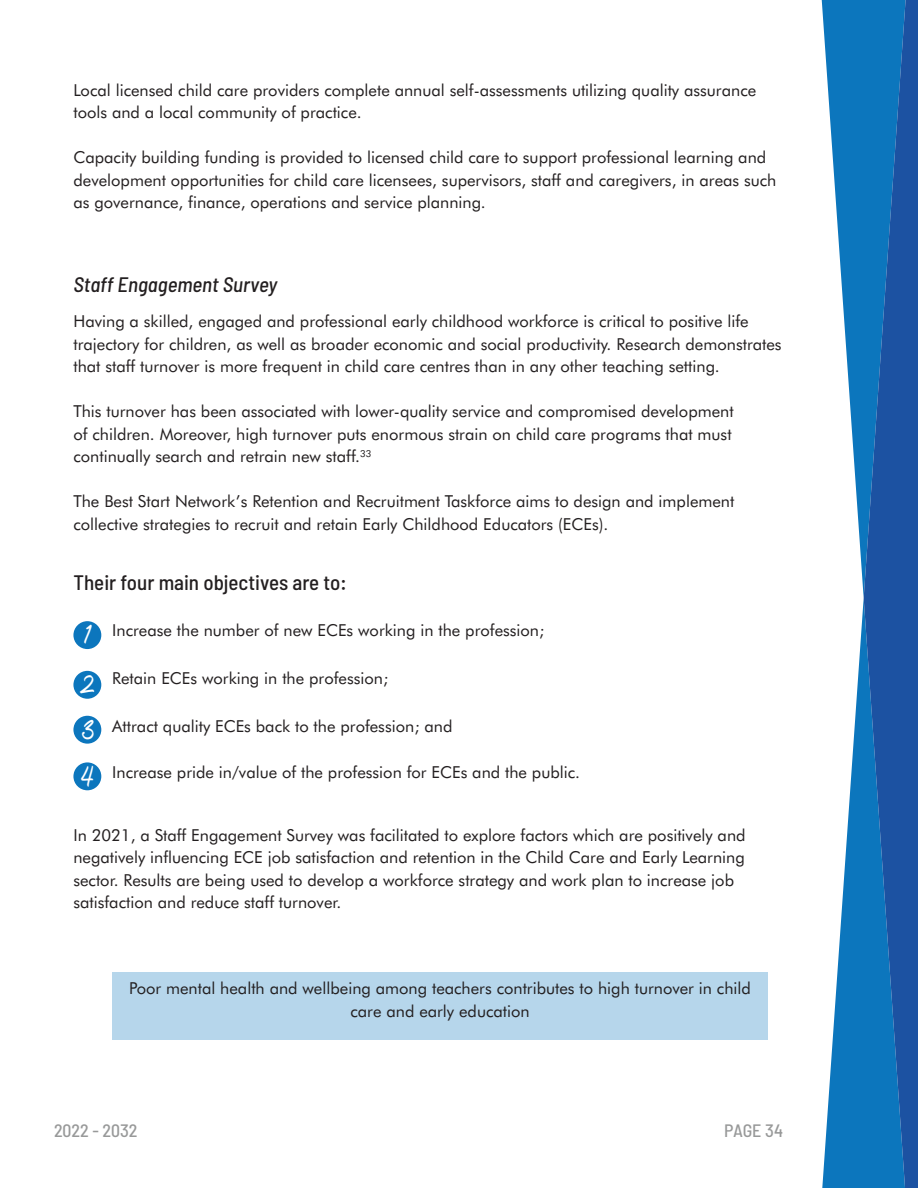
<style>
.page{position:relative;width:918px;height:1188px;background:#fff}
.page>*{position:absolute;margin:0;border:0;box-sizing:border-box;transform-origin:0 0}
.t1{font:24px/49.7px "Hello Santtiny";color:#fff}
.t2{font:500 semi-condensed 21px "Barlow";color:#231f20}
.t3{font:italic 500 semi-condensed 21px "Barlow";color:#231f20}
.t4{font:500 semi-condensed 18px "Barlow";color:#989999}
.t5{font:16.5px/22.5px "Futura BT";color:#231f20}
</style>
<div class="page">
<div style="left:112px;top:972px;width:656px;height:68px;background:#b6d6eb"></div>
<div style="left:73px;top:621px;width:28px;height:28px;background:#0c76bd;border-radius:50%"></div>
<div style="left:73px;top:671px;width:28px;height:28px;background:#0c76bd;border-radius:50%"></div>
<div style="left:73px;top:716px;width:28px;height:28px;background:#0c76bd;border-radius:50%"></div>
<div style="left:73px;top:762px;width:28px;height:28px;background:#0c76bd;border-radius:50%"></div>
<svg style="left:822px;top:0;width:42px;height:598px"></svg>
<svg style="left:822px;top:598px;width:42px;height:590px"></svg>
<svg style="left:864px;top:0;width:54px;height:1188px;background:#1660ac"></svg>
<p class="t5" style="left:73px;top:79px;width:684px">Local licensed child care providers complete annual self-assessments utilizing quality assurance tools and a local community of practice.</p>
<p class="t5" style="left:73px;top:146px;width:705px">Capacity building funding is provided to licensed child care to support professional learning and development opportunities for child care licensees, supervisors, staff and caregivers, in areas such as governance, finance, operations and service planning.</p>
<p class="t3" style="left:73px;top:271px;width:205px">Staff Engagement Survey</p>
<p class="t5" style="left:73px;top:310px;width:710px">Having a skilled, engaged and professional early childhood workforce is critical to positive life trajectory for children, as well as broader economic and social productivity. Research demonstrates that staff turnover is more frequent in child care centres than in any other teaching setting.</p>
<p class="t5" style="left:73px;top:400px;width:662px">This turnover has been associated with lower-quality service and compromised development of children. Moreover, high turnover puts enormous strain on child care programs that must continually search and retrain new staff.<sup>33</sup></p>
<p class="t5" style="left:73px;top:490px;width:662px">The Best Start Network’s Retention and Recruitment Taskforce aims to design and implement collective strategies to recruit and retain Early Childhood Educators (ECEs).</p>
<p class="t2" style="left:73px;top:570px;width:275px">Their four main objectives are to:</p>
<p class="t1" style="left:82px;top:611px;width:15px">1<br>2</p>
<p class="t1" style="left:80px;top:707px;width:16px;line-height:46.7px">3<br>4</p>
<p class="t5" style="left:112px;top:619px;width:434px">Increase the number of new ECEs working in the profession;</p>
<p class="t5" style="left:112px;top:666px;width:277px">Retain ECEs working in the profession;</p>
<p class="t5" style="left:112px;top:714px;width:342px">Attract quality ECEs back to the profession; and</p>
<p class="t5" style="left:112px;top:761px;width:469px">Increase pride in/value of the profession for ECEs and the public.</p>
<p class="t5" style="left:73px;top:823px;width:674px">In 2021, a Staff Engagement Survey was facilitated to explore factors which are positively and negatively influencing ECE job satisfaction and retention in the Child Care and Early Learning sector. Results are being used to develop a workforce strategy and work plan to increase job satisfaction and reduce staff turnover.</p>
<p class="t5" style="left:129px;top:977px;width:623px;text-align:center">Poor mental health and wellbeing among teachers contributes to high turnover in child care and early education</p>
<p class="t4" style="left:54px;top:1119px;width:85px">2022 - 2032</p>
<p class="t4" style="left:724px;top:1119px;width:60px">PAGE 34</p>
</div>
